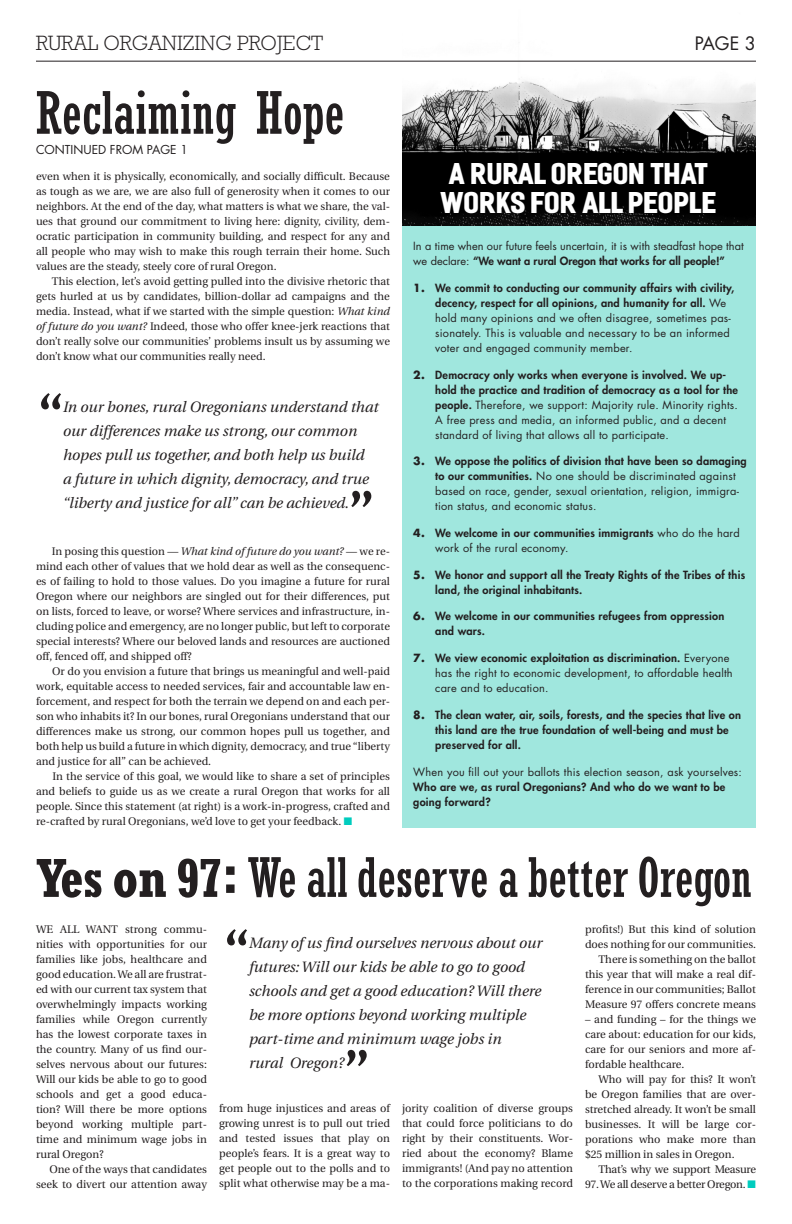
<style>
.page{position:relative;width:792px;height:1224px;background:#fff}
.page>*{position:absolute;margin:0;border:0;box-sizing:border-box;transform-origin:0 0}
.t1{font:condensed 58px "Rockwell";color:#231f20}
.t2{font:condensed 54px "Rockwell";color:#231f20}
.Body_copy{font:700 51px "Utopia";color:#231f20}
.t3{font:800 semi-condensed 28px "Fester";letter-spacing:-.015em;color:#fff}
.t4{font:300 21px "Rockwell";color:#231f20}
.t5{font:18px "Futura";color:#231f20}
.Body_copy-2{font:italic 15px/24px "Utopia";color:#231f20}
.t6{font:12px "Futura";color:#231f20}
.Body_copy-3{font:11px/15px "Utopia";color:#231f20;text-align:justify}
.Body_copy-4{font:11px/15px "Futura";letter-spacing:.02em;color:#231f20}
.Body_copy-5{font:800 11px/15px "Futura";letter-spacing:.02em;color:#231f20}
.Body_copy-6{font:11px/15px "Futura";color:#231f20}
.Body_copy-7{font:11px "Utopia";letter-spacing:-.02em;color:#231f20}
.s1{font-style:italic}
.s2{color:#00ccbe}
.s3{font-weight:800}
.s4{font-weight:700}
.s5{font-weight:400}
</style>
<div class="page">
<div style="left:402px;top:14px;width:354px;height:814px;background:#a0e7de"></div>
<img style="left:402px;top:14px;width:354px;height:211px">
<hr style="left:36px;top:61px;width:720px;height:1px;background:#231f20">
<p class="t4" style="left:36px;top:31px;width:289px">RURAL ORGANIZING PROJECT</p>
<p class="t5" style="left:695px;top:31px;width:63px">PAGE 3</p>
<p class="t1" style="left:36px;top:80px;width:310px">Reclaiming Hope</p>
<p class="t6" style="left:36px;top:141px;width:153px">CONTINUED FROM PAGE 1</p>
<p class="Body_copy-3" style="left:36px;top:169px;width:356px">even when it is physically, economically, and socially difficult. Because as tough as we are, we are also full of generosity when it comes to our neighbors. At the end of the day, what matters is what we share, the val&shy;ues that ground our commitment to living here: dignity, civility, dem&shy;ocratic participation in community building, and respect for any and all people who may wish to make this rough terrain their home. Such values are the steady, steely core of rural Oregon.</p>
<p class="Body_copy-3" style="left:36px;top:274px;width:356px;text-indent:16px">This election, let’s avoid getting pulled into the divisive rhetoric that gets hurled at us by candidates, billion-dollar ad campaigns and the media. Instead, what if we started with the simple question: <span class="s1">What kind of future do you want?</span> Indeed, those who offer knee-jerk reactions that don’t really solve our communities’ problems insult us by assuming we don’t know what our communities really need.</p>
<p class="Body_copy" style="left:39px;top:383px;width:26px">“</p>
<p class="Body_copy-2" style="left:63px;top:395px;width:317px">In our bones, rural Oregonians understand that our differences make us strong, our common hopes pull us together, and both help us build<br>a future in which dignity, democracy, and true “liberty and justice for all” can be achieved.</p>
<p class="Body_copy" style="left:349px;top:480px;width:26px">”</p>
<p class="Body_copy-3" style="left:36px;top:544px;width:355px;text-indent:16px">In posing this question — <span class="s1">What kind of future do you want?</span> — we re&shy;mind each other of values that we hold dear as well as the consequenc&shy;es of failing to hold to those values. Do you imagine a future for rural Oregon where our neighbors are singled out for their differences, put on lists, forced to leave, or worse? Where services and infrastructure, in&shy;cluding police and emergency, are no longer public, but left to corporate special interests? Where our beloved lands and resources are auctioned off, fenced off, and shipped off?</p>
<p class="Body_copy-3" style="left:36px;top:664px;width:356px;text-indent:16px">Or do you envision a future that brings us meaningful and well-paid work, equitable access to needed services, fair and accountable law en&shy;forcement, and respect for both the terrain we depend on and each per&shy;son who inhabits it? In our bones, rural Oregonians understand that our differences make us strong, our common hopes pull us together, and both help us build a future in which dignity, democracy, and true “liberty and justice for all” can be achieved.</p>
<p class="Body_copy-3" style="left:36px;top:769px;width:356px;text-indent:17px">In the service of this goal, we would like to share a set of principles and beliefs to guide us as we create a rural Oregon that works for all people. Since this statement (at right) is a work-in-progress, crafted and re-crafted by rural Oregonians, we’d love to get your feedback. <span class="s2">■</span></p>
<p class="t3" style="left:449px;top:159px;width:262px">A RURAL OREGON THAT</p>
<p class="t3" style="left:441px;top:188px;width:279px">WORKS FOR ALL PEOPLE</p>
<p class="Body_copy-6" style="left:413px;top:238px;width:332px">In a time when our future feels uncertain, it is with steadfast hope that we declare: <span class="s3">“We want a rural Oregon that works for all people!”</span></p>
<p class="Body_copy-4" style="left:435px;top:280px;width:301px;text-indent:-22px"><span class="s4">1.</span> <span class="s3">We commit to conducting our community affairs with civility, decency, respect for all opinions, and humanity for all.</span> We hold many opinions and we often disagree, sometimes pas&shy;sionately. This is valuable and necessary to be an informed voter and engaged community member.</p>
<p class="Body_copy-4" style="left:435px;top:367px;width:304px;text-indent:-22px"><span class="s4">2.</span> <span class="s3">Democracy only works when everyone is involved. We up&shy;hold the practice and tradition of democracy as a tool for the people.</span> Therefore, we support: Majority rule. Minority rights.<br>A free press and media, an informed public, and a decent standard of living that allows all to participate.</p>
<p class="Body_copy-4" style="left:435px;top:454px;width:313px;text-indent:-22px"><span class="s4">3.</span> <span class="s3">We oppose the politics of division that have been so damaging to our communities.</span> No one should be discriminated against based on race, gender, sexual orientation, religion, immigra&shy;tion status, and economic status.</p>
<p class="Body_copy-5" style="left:435px;top:525px;width:306px;text-indent:-22px"><span class="s4">4.</span> We welcome in our communities immigrants <span class="s5">who do the hard work of the rural economy.</span></p>
<p class="Body_copy-5" style="left:435px;top:567px;width:311px;text-indent:-22px"><span class="s4">5.</span> We honor and support all the Treaty Rights of the Tribes of this land, the original inhabitants.</p>
<p class="Body_copy-5" style="left:435px;top:609px;width:291px;text-indent:-22px"><span class="s4">6.</span> We welcome in our communities refugees from oppression and wars.</p>
<p class="Body_copy-4" style="left:435px;top:650px;width:299px;text-indent:-22px"><span class="s4">7.</span> <span class="s3">We view economic exploitation as discrimination.</span> Everyone has the right to economic development, to affordable health care and to education.</p>
<p class="Body_copy-5" style="left:435px;top:707px;width:307px;text-indent:-22px"><span class="s4">8.</span> The clean water, air, soils, forests, and the species that live on this land are the true foundation of well-being and must be preserved for all.</p>
<p class="Body_copy-4" style="left:413px;top:764px;width:330px">When you fill out your ballots this election season, ask yourselves:<br><span class="s3">Who are we, as rural Oregonians? And who do we want to be going forward?</span></p>
<p class="t2" style="left:36px;top:847px;width:718px"><span class="s4">Yes on 97:</span> We all deserve a better Oregon</p>
<p class="Body_copy-3" style="left:36px;top:922px;width:173px">WE ALL WANT strong commu&shy;nities with opportunities for our families like jobs, healthcare and good education. We all are frustrat&shy;ed with our current tax system that overwhelmingly impacts working families while Oregon currently has the lowest corporate taxes in the country. Many of us find our&shy;selves nervous about our futures:<br>Will our kids be able to go to good schools and get a good educa&shy;tion? Will there be more options beyond working multiple part&shy;time and minimum wage jobs in rural Oregon?</p>
<p class="Body_copy-3" style="left:36px;top:1162px;width:173px;text-align:right">One of the ways that candidates seek to divert our attention away</p>
<p class="Body_copy" style="left:225px;top:919px;width:26px">“</p>
<p class="Body_copy-2" style="left:249px;top:931px;width:295px">Many of us find ourselves nervous about our futures: Will our kids be able to go to good schools and get a good education? Will there be more options beyond working multiple part-time and minimum wage jobs in<br>rural Oregon?</p>
<p class="Body_copy" style="left:345px;top:1039px;width:26px">”</p>
<p class="Body_copy-3" style="left:219px;top:1101px;width:173px">from huge injustices and areas of growing unrest is to pull out tried and tested issues that play on people’s fears. It is a great way to get people out to the polls and to split what otherwise may be a ma-</p>
<p class="Body_copy-3" style="left:402px;top:1101px;width:173px">jority coalition of diverse groups that could force politicians to do right by their constituents. Wor&shy;ried about the economy? Blame immigrants! (And pay no attention to the corporations making record</p>
<p class="Body_copy-3" style="left:585px;top:922px;width:172px">profits!) But this kind of solution does nothing for our communities.</p>
<p class="Body_copy-3" style="left:585px;top:952px;width:173px;text-indent:14px">There is something on the ballot this year that will make a real dif&shy;ference in our communities; Ballot Measure 97 offers concrete means</p>
<p class="Body_copy-3" style="left:585px;top:1012px;width:173px">– and funding – for the things we care about: education for our kids, care for our seniors and more af&shy;fordable healthcare.</p>
<p class="Body_copy-3" style="left:585px;top:1072px;width:173px;text-indent:14px">Who will pay for this? It won’t be Oregon families that are over&shy;stretched already. It won’t be small businesses. It will be large cor&shy;porations who make more than $25 million in sales in Oregon.</p>
<p class="Body_copy-7" style="left:598px;top:1163px;width:159px">That’s why we support Measure</p>
<p class="Body_copy-7" style="left:585px;top:1178px;width:172px">97. We all deserve a better Oregon. <span class="s2">■</span></p>
</div>
